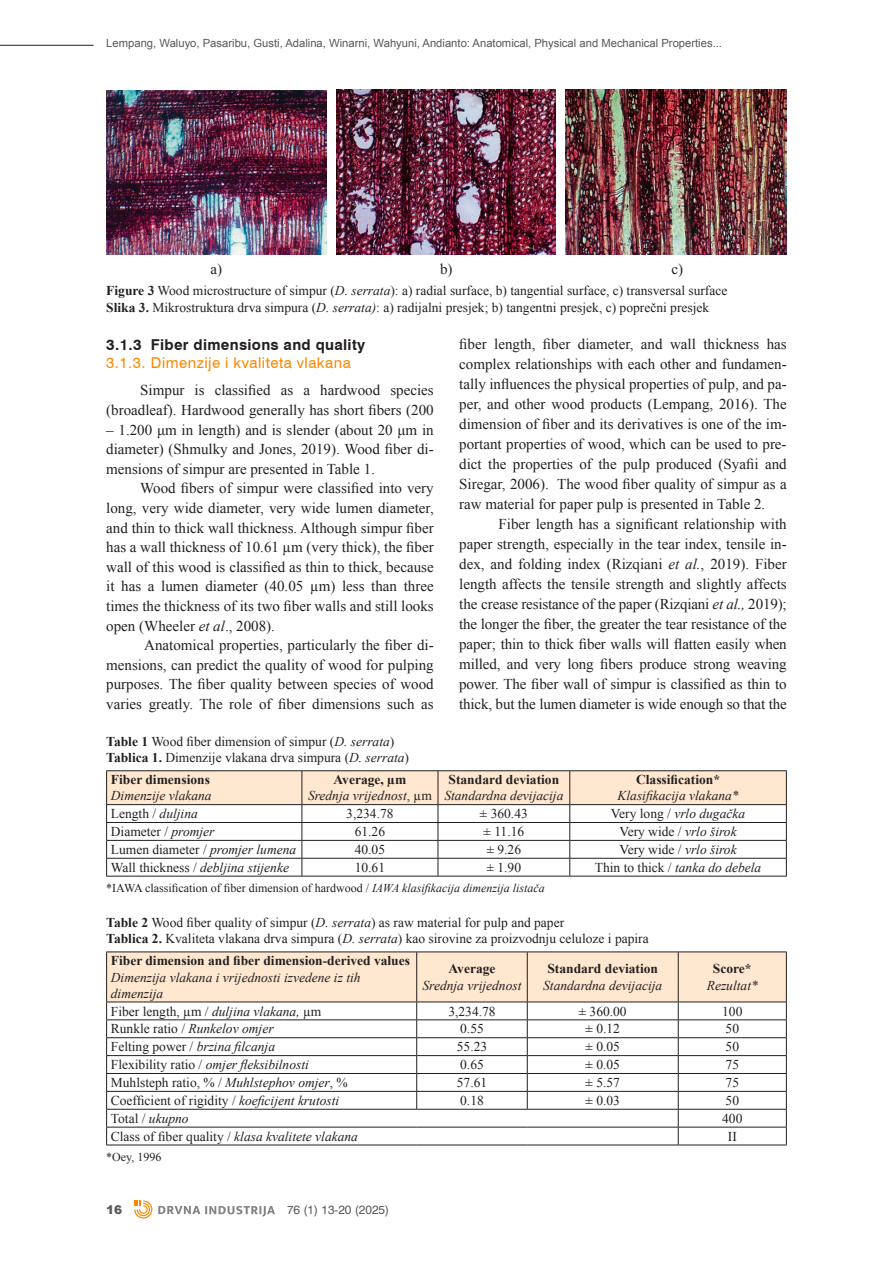
<style>
.page{position:relative;width:893px;height:1263px;background:#fff}
.page>*{position:absolute;margin:0;border:0;box-sizing:border-box;transform-origin:0 0}
.t1{font:15px/20px "Times New Roman";color:#231f20;text-align:justify}
.t2{font:15px "Swiss 721 BT";letter-spacing:.03em;color:#fa8900}
.t3{font:700 15px "Swiss 721 BT";letter-spacing:.02em;color:#231f20}
.t4{font:13.5px/16.2px "Times New Roman";color:#231f20}
.t5{font:italic 13.5px/16.2px "Times New Roman";color:#231f20}
.t6{font:700 13.5px "Times New Roman";color:#231f20}
.t7{font:12px "Times New Roman";color:#231f20}
.t8{font:12px "A Helvetica";color:#57585a}
.t9{font:900 12px "Arial";color:#57585a}
.t10{font:11.25px "Arial";color:#57585a}
.s1{font-weight:700}
.s2{font-style:italic}
.s3{font-weight:700;font-style:normal}
.s4{font-style:normal}
</style>
<div class="page">
<hr style="left:0;top:45px;width:94px;height:1px;background:#231f20">
<svg style="left:158px;top:1206px;width:117px;height:10px"></svg>
<svg style="left:134px;top:1200px;width:18px;height:18px"></svg>
<hr style="left:106px;top:951px;width:311px;height:1px;background:#231f20">
<hr style="left:417px;top:951px;width:110px;height:1px;background:#231f20">
<hr style="left:527px;top:951px;width:151px;height:1px;background:#231f20">
<hr style="left:678px;top:951px;width:109px;height:1px;background:#231f20">
<svg style="left:106px;top:952px;width:681px;height:193px"></svg>
<hr style="left:106px;top:1145px;width:311px;height:1px;background:#231f20">
<hr style="left:417px;top:1145px;width:110px;height:1px;background:#231f20">
<hr style="left:527px;top:1145px;width:151px;height:1px;background:#231f20">
<hr style="left:678px;top:1145px;width:109px;height:1px;background:#231f20">
<hr style="left:106px;top:770px;width:196px;height:1px;background:#231f20">
<hr style="left:302px;top:770px;width:136px;height:1px;background:#231f20">
<hr style="left:438px;top:770px;width:132px;height:1px;background:#231f20">
<hr style="left:570px;top:770px;width:217px;height:1px;background:#231f20">
<hr style="left:106px;top:876px;width:196px;height:1px;background:#231f20">
<hr style="left:302px;top:876px;width:136px;height:1px;background:#231f20">
<hr style="left:438px;top:876px;width:132px;height:1px;background:#231f20">
<hr style="left:570px;top:876px;width:217px;height:1px;background:#231f20">
<svg style="left:106px;top:771px;width:681px;height:105px"></svg>
<img style="left:106px;top:90px;width:220px;height:165px">
<img style="left:337px;top:90px;width:219px;height:164px">
<img style="left:566px;top:89px;width:221px;height:166px">
<p class="t10" style="left:106px;top:35px;width:617px">Lempang, Waluyo, Pasaribu, Gusti, Adalina, Winarni, Wahyuni, Andianto: Anatomical, Physical and Mechanical Properties...</p>
<p class="t1" style="left:210px;top:258px;width:13px">a)</p>
<p class="t1" style="left:440px;top:258px;width:14px">b)</p>
<p class="t1" style="left:671px;top:258px;width:13px">c)</p>
<p class="t4" style="left:106px;top:283px;width:623px"><span class="s1">Figure 3</span> Wood microstructure of simpur (<span class="s2">D. serrata</span>): a) radial surface, b) tangential surface, c) transversal surface<br><span class="s1">Slika 3.</span> Mikrostruktura drva simpura (<span class="s2">D. serrata)</span>: a) radijalni presjek; b) tangentni presjek, c) poprečni presjek</p>
<p class="t3" style="left:106px;top:336px;width:260px">3.1.3 Fiber dimensions and quality</p>
<p class="t2" style="left:106px;top:352px;width:246px">3.1.3. Dimenzije i kvaliteta vlakana</p>
<p class="t1" style="left:106px;top:380px;width:329px;text-align:right">Simpur is classified as a hardwood species (broadleaf). Hardwood generally has short fibers (200</p>
<p class="t1" style="left:106px;top:419px;width:329px">– 1.200 μm in length) and is slender (about 20 μm in diameter) (Shmulky and Jones, 2019). Wood fiber di&shy;mensions of simpur are presented in Table 1.</p>
<p class="t1" style="left:106px;top:478px;width:329px;text-indent:34px">Wood fibers of simpur were classified into very long, very wide diameter, very wide lumen diameter, and thin to thick wall thickness. Although simpur fiber has a wall thickness of 10.61 µm (very thick), the fiber wall of this wood is classified as thin to thick, because it has a lumen diameter (40.05 µm) less than three times the thickness of its two fiber walls and still looks open (Wheeler <span class="s2">et al</span>., 2008).</p>
<p class="t1" style="left:106px;top:635px;width:329px;text-indent:38px">Anatomical properties, particularly the fiber di&shy;mensions, can predict the quality of wood for pulping purposes. The fiber quality between species of wood varies greatly. The role of fiber dimensions such as</p>
<p class="t1" style="left:459px;top:334px;width:329px">fiber length, fiber diameter, and wall thickness has complex relationships with each other and fundamen&shy;tally influences the physical properties of pulp, and pa&shy;per, and other wood products (Lempang, 2016). The dimension of fiber and its derivatives is one of the im&shy;portant properties of wood, which can be used to pre&shy;dict the properties of the pulp produced (Syafii and Siregar, 2006). The wood fiber quality of simpur as a raw material for paper pulp is presented in Table 2.</p>
<p class="t1" style="left:459px;top:514px;width:329px;text-indent:39px">Fiber length has a significant relationship with paper strength, especially in the tear index, tensile in&shy;dex, and folding index (Rizqiani <span class="s2">et al.</span>, 2019). Fiber length affects the tensile strength and slightly affects the crease resistance of the paper (Rizqiani <span class="s2">et al.,</span> 2019); the longer the fiber, the greater the tear resistance of the paper; thin to thick fiber walls will flatten easily when milled, and very long fibers produce strong weaving power. The fiber wall of simpur is classified as thin to thick, but the lumen diameter is wide enough so that the</p>
<p class="t4" style="left:106px;top:733px;width:304px"><span class="s1">Table 1</span> Wood fiber dimension of simpur (<span class="s2">D. serrata</span>)<br><span class="s1">Tablica 1.</span> Dimenzije vlakana drva simpura (<span class="s2">D. serrata</span>)</p>
<p class="t6" style="left:111px;top:770px;width:101px">Fiber dimensions</p>
<p class="t5" style="left:111px;top:787px;width:102px">Dimenzije vlakana</p>
<p class="t5" style="left:308px;top:771px;width:125px;text-align:center"><span class="s3">Average, µm<br></span>Srednja vrijednost<span class="s4">, µm</span></p>
<p class="t6" style="left:449px;top:770px;width:112px">Standard deviation</p>
<p class="t5" style="left:444px;top:787px;width:121px">Standardna devijacija</p>
<p class="t6" style="left:636px;top:770px;width:86px">Classification*</p>
<p class="t5" style="left:617px;top:787px;width:123px">Klasifikacija vlakana*</p>
<p class="t4" style="left:111px;top:805px;width:88px">Length / <span class="s2">duljina</span></p>
<p class="t4" style="left:346px;top:805px;width:49px">3,234.78</p>
<p class="t4" style="left:480px;top:805px;width:49px">± 360.43</p>
<p class="t5" style="left:611px;top:805px;width:136px"><span class="s4">Very long /</span> vrlo dugačka</p>
<p class="t4" style="left:111px;top:823px;width:105px">Diameter / <span class="s2">promjer</span></p>
<p class="t4" style="left:355px;top:823px;width:32px">61.26</p>
<p class="t4" style="left:484px;top:823px;width:42px">± 11.16</p>
<p class="t4" style="left:619px;top:823px;width:119px">Very wide / <span class="s2">vrlo širok</span></p>
<p class="t4" style="left:111px;top:841px;width:187px">Lumen diameter / <span class="s2">promjer lumena</span></p>
<p class="t4" style="left:355px;top:841px;width:32px">40.05</p>
<p class="t4" style="left:487px;top:841px;width:36px">± 9.26</p>
<p class="t4" style="left:619px;top:841px;width:119px">Very wide / <span class="s2">vrlo širok</span></p>
<p class="t5" style="left:111px;top:859px;width:180px"><span class="s4">Wall thickness /</span> debljina stijenke</p>
<p class="t4" style="left:355px;top:859px;width:32px">10.61</p>
<p class="t4" style="left:487px;top:859px;width:36px">± 1.90</p>
<p class="t5" style="left:595px;top:859px;width:168px"><span class="s4">Thin to thick /</span> tanka do debela</p>
<p class="t7" style="left:106px;top:880px;width:440px">*IAWA classification of fiber dimension of hardwood / <span class="s2">IAWA klasifikacija dimenzija listača</span></p>
<p class="t4" style="left:106px;top:914px;width:544px"><span class="s1">Table 2</span> Wood fiber quality of simpur (<span class="s2">D. serrata</span>) as raw material for pulp and paper<br><span class="s1">Tablica 2.</span> Kvaliteta vlakana drva simpura (<span class="s2">D. serrata</span>) kao sirovine za proizvodnju celuloze i papira</p>
<p class="t6" style="left:111px;top:951px;width:301px">Fiber dimension and fiber dimension-derived values</p>
<p class="t5" style="left:111px;top:968px;width:251px">Dimenzija vlakana i vrijednosti izvedene iz tih dimenzija</p>
<p class="t6" style="left:547px;top:959px;width:112px">Standard deviation</p>
<p class="t5" style="left:543px;top:977px;width:121px">Standardna devijacija</p>
<p class="t6" style="left:448px;top:959px;width:48px">Average</p>
<p class="t5" style="left:423px;top:977px;width:100px">Srednja vrijednost</p>
<p class="t6" style="left:713px;top:959px;width:40px">Score*</p>
<p class="t5" style="left:707px;top:977px;width:53px">Rezultat*</p>
<p class="t4" style="left:111px;top:1003px;width:212px">Fiber length, µm / <span class="s2">duljina vlakana,</span> µm</p>
<p class="t4" style="left:448px;top:1003px;width:49px">3,234.78</p>
<p class="t4" style="left:579px;top:1003px;width:49px">± 360.00</p>
<p class="t4" style="left:722px;top:1003px;width:22px">100</p>
<p class="t5" style="left:111px;top:1020px;width:164px"><span class="s4">Runkle ratio /</span> Runkelov omjer</p>
<p class="t4" style="left:460px;top:1021px;width:25px">0.55</p>
<p class="t4" style="left:586px;top:1021px;width:36px">± 0.12</p>
<p class="t4" style="left:726px;top:1021px;width:15px">50</p>
<p class="t5" style="left:111px;top:1038px;width:166px"><span class="s4">Felting power /</span> brzina filcanja</p>
<p class="t4" style="left:457px;top:1038px;width:32px">55.23</p>
<p class="t4" style="left:586px;top:1038px;width:36px">± 0.05</p>
<p class="t4" style="left:726px;top:1038px;width:15px">50</p>
<p class="t5" style="left:111px;top:1056px;width:199px"><span class="s4">Flexibility ratio /</span> omjer fleksibilnosti</p>
<p class="t4" style="left:460px;top:1056px;width:25px">0.65</p>
<p class="t4" style="left:586px;top:1056px;width:36px">± 0.05</p>
<p class="t4" style="left:726px;top:1056px;width:15px">75</p>
<p class="t4" style="left:111px;top:1074px;width:238px">Muhlsteph ratio, % / <span class="s2">Muhlstephov omjer</span>, %</p>
<p class="t4" style="left:457px;top:1074px;width:32px">57.61</p>
<p class="t4" style="left:586px;top:1074px;width:36px">± 5.57</p>
<p class="t4" style="left:726px;top:1074px;width:15px">75</p>
<p class="t4" style="left:111px;top:1092px;width:230px">Coefficient of rigidity / <span class="s2">koeficijent krutosti</span></p>
<p class="t4" style="left:460px;top:1092px;width:25px">0.18</p>
<p class="t4" style="left:586px;top:1092px;width:36px">± 0.03</p>
<p class="t4" style="left:726px;top:1092px;width:15px">50</p>
<p class="t4" style="left:111px;top:1110px;width:79px">Total / <span class="s2">ukupno</span></p>
<p class="t4" style="left:722px;top:1110px;width:22px">400</p>
<p class="t5" style="left:111px;top:1128px;width:249px"><span class="s4">Class of fiber quality /</span> klasa kvalitete vlakana</p>
<p class="t4" style="left:728px;top:1128px;width:10px">II</p>
<p class="t7" style="left:106px;top:1149px;width:57px">*Oey, 1996</p>
<p class="t9" style="left:106px;top:1201px;width:18px">16</p>
<p class="t8" style="left:287px;top:1202px;width:104px">76 (1) 13-20 (2025)</p>
</div>
